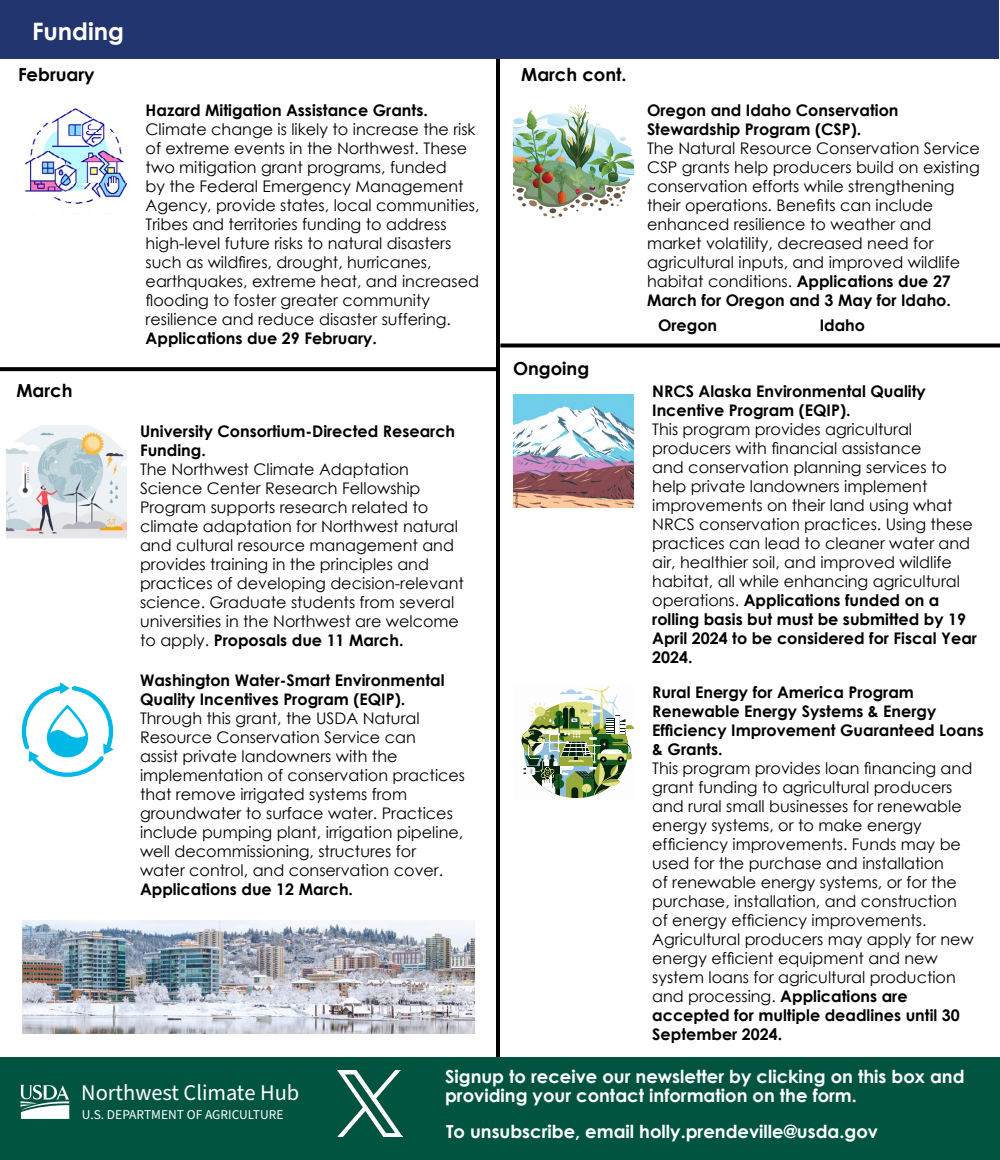
<style>
.page{position:relative;width:1000px;height:1160px;background:#fff}
.page>*{position:absolute;margin:0;border:0;box-sizing:border-box;transform-origin:0 0}
.t1{font:700 24px "Century Gothic";color:#fff}
.t2{font:22.4px "Source Sans Pro";color:#fff}
.Bottom_bar__white{font:700 18px/19px "Century Gothic";color:#fff}
.Sub-header{font:700 18px "Century Gothic";color:#000}
.Body_text{font:16px/19px "Century Gothic";color:#000}
.Body_titles{font:700 16px/19px "Century Gothic";color:#000}
.Body_text-2{font:700 16px "Century Gothic";color:#000}
.t3{font:13.4px "Source Sans Pro";color:#fff}
.s1{font-weight:700}
</style>
<div class="page">
<hr style="left:496px;top:0;width:4px;height:1057px;background:#000">
<svg style="left:500px;top:344px;width:500px;height:4px;background:#1f1f1f"></svg>
<div style="left:0;top:0;width:1000px;height:60px;background:#23356e"></div>
<div style="left:0;top:1057px;width:1000px;height:103px;background:#015440"></div>
<img style="left:25px;top:108px;width:102px;height:96px">
<img style="left:513px;top:394px;width:121px;height:114px">
<svg style="left:0;top:367px;width:496px;height:4px;background:#090909"></svg>
<img style="left:513px;top:105px;width:121px;height:113px">
<svg style="left:522px;top:686px;width:112px;height:112px"></svg>
<svg style="left:20px;top:1085px;width:50px;height:34px"></svg>
<img style="left:6px;top:425px;width:121px;height:114px">
<svg style="left:22px;top:682px;width:92px;height:95px"></svg>
<img style="left:22px;top:920px;width:453px;height:114px">
<img style="left:337px;top:1070px;width:65px;height:66px">
<h2 class="t1" style="left:32px;top:13px;width:94px">Funding</h2>
<h3 class="Sub-header" style="left:18px;top:61px;width:78px">February</h3>
<h4 class="Body_titles" style="left:146px;top:99px;width:284px">Hazard Mitigation Assistance Grants.</h4>
<p class="Body_text" style="left:146px;top:119px;width:335px">Climate change is likely to increase the risk of extreme events in the Northwest. These two mitigation grant programs, funded<br>by the Federal Emergency Management Agency, provide states, local communities, Tribes and territories funding to address high-level future risks to natural disasters such as wildfires, drought, hurricanes, earthquakes, extreme heat, and increased flooding to foster greater community resilience and reduce disaster suffering.<br><span class="s1">Applications due 29 February.</span></p>
<h3 class="Sub-header" style="left:521px;top:61px;width:107px">March cont.</h3>
<h3 class="Sub-header" style="left:513px;top:355px;width:78px">Ongoing</h3>
<h4 class="Body_titles" style="left:647px;top:99px;width:253px">Oregon and Idaho Conservation<br>Stewardship Program (CSP).</h4>
<p class="Body_text" style="left:647px;top:138px;width:334px">The Natural Resource Conservation Service CSP grants help producers build on existing conservation efforts while strengthening their operations. Benefits can include enhanced resilience to weather and market volatility, decreased need for agricultural inputs, and improved wildlife habitat conditions. <span class="s1">Applications due 27<br>March for Oregon and 3 May for Idaho.</span></p>
<p class="Body_text-2" style="left:658px;top:313px;width:61px">Oregon</p>
<p class="Body_text-2" style="left:820px;top:313px;width:47px">Idaho</p>
<h3 class="Sub-header" style="left:16px;top:376px;width:58px">March</h3>
<h4 class="Body_titles" style="left:652px;top:381px;width:275px">NRCS Alaska Environmental Quality<br>Incentive Program (EQIP).</h4>
<p class="Body_text" style="left:652px;top:420px;width:326px">This program provides agricultural producers with financial assistance<br>and conservation planning services to help private landowners implement improvements on their land using what NRCS conservation practices. Using these practices can lead to cleaner water and air, healthier soil, and improved wildlife habitat, all while enhancing agricultural operations. <span class="s1">Applications funded on a rolling basis but must be submitted by 19<br>April 2024 to be considered for Fiscal Year 2024.</span></p>
<h4 class="Body_titles" style="left:652px;top:682px;width:333px">Rural Energy for America Program<br>Renewable Energy Systems &amp; Energy<br>Efficiency Improvement Guaranteed Loans &amp; Grants.</h4>
<p class="Body_text" style="left:652px;top:758px;width:323px">This program provides loan financing and grant funding to agricultural producers and rural small businesses for renewable energy systems, or to make energy efficiency improvements. Funds may be used for the purchase and installation<br>of renewable energy systems, or for the purchase, installation, and construction of energy efficiency improvements.<br>Agricultural producers may apply for new energy efficient equipment and new system loans for agricultural production and processing. <span class="s1">Applications are accepted for multiple deadlines until 30<br>September 2024.</span></p>
<p class="Bottom_bar__white" style="left:445px;top:1066px;width:521px">Signup to receive our newsletter by clicking on this box and providing your contact information on the form.</p>
<p class="Bottom_bar__white" style="left:446px;top:1121px;width:433px">To unsubscribe, email holly.prendeville@usda.gov</p>
<h4 class="Body_titles" style="left:140px;top:421px;width:317px">University Consortium-Directed Research<br>Funding.</h4>
<p class="Body_text" style="left:140px;top:459px;width:326px">The Northwest Climate Adaptation Science Center Research Fellowship Program supports research related to climate adaptation for Northwest natural and cultural resource management and provides training in the principles and practices of developing decision-relevant science. Graduate students from several universities in the Northwest are welcome to apply. <span class="s1">Proposals due 11 March.</span></p>
<h4 class="Body_titles" style="left:140px;top:670px;width:306px">Washington Water-Smart Environmental<br>Quality Incentives Program (EQIP).</h4>
<p class="Body_text" style="left:140px;top:708px;width:327px">Through this grant, the USDA Natural Resource Conservation Service can<br>assist private landowners with the implementation of conservation practices that remove irrigated systems from groundwater to surface water. Practices include pumping plant, irrigation pipeline, well decommissioning, structures for<br>water control, and conservation cover.<br><span class="s1">Applications due 12 March.</span></p>
<p class="t2" style="left:81px;top:1078px;width:220px">Northwest Climate Hub</p>
<p class="t3" style="left:82px;top:1105px;width:203px">U.S. DEPARTMENT OF AGRICULTURE</p>
</div>
